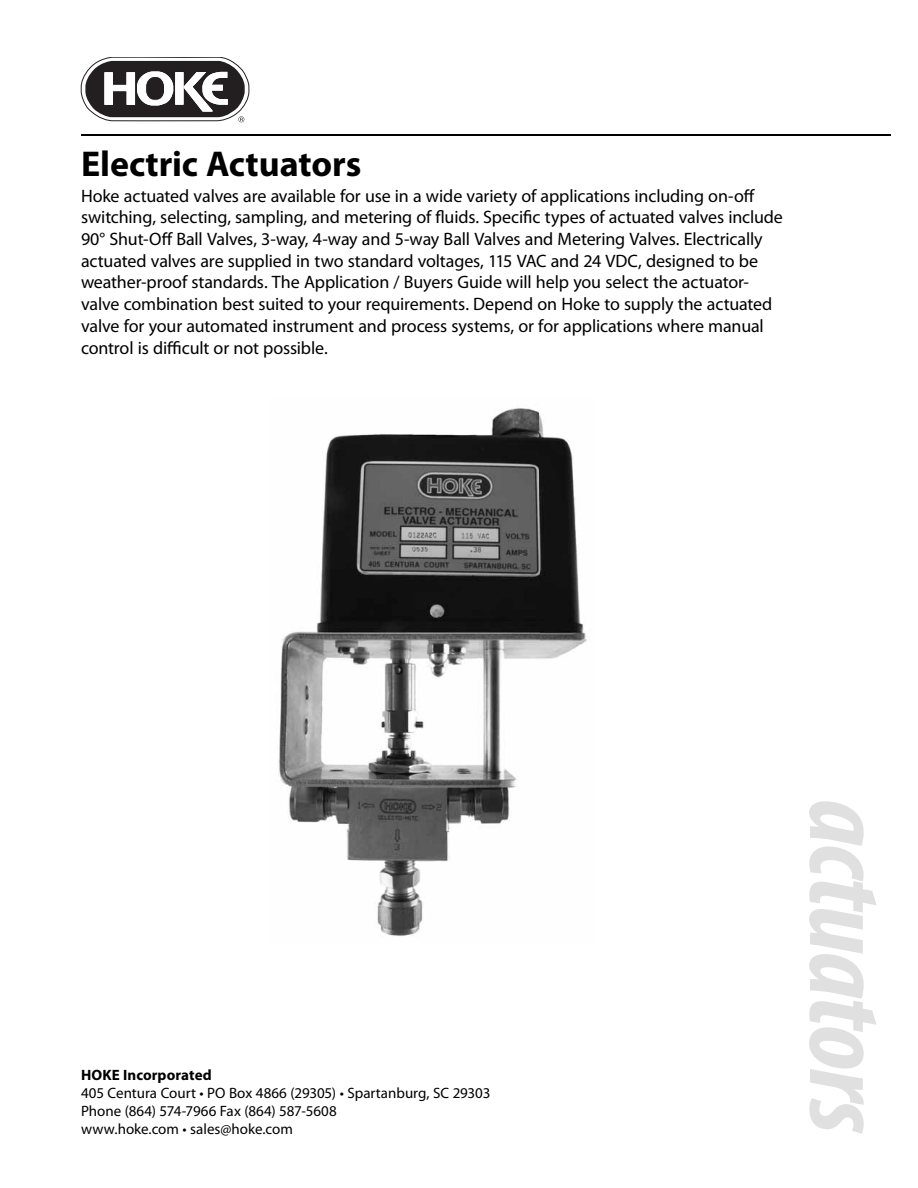
<style>
.page{position:relative;width:918px;height:1188px;background:#fff}
.page>*{position:absolute;margin:0;border:0;box-sizing:border-box;transform-origin:0 0}
.t1{font:italic 700 condensed 108px "Myriad Pro";letter-spacing:-.015em;color:#e0e0e0}
.t2{font:700 36px "Myriad Pro";letter-spacing:-.005em;color:#000}
.t3{font:18px/21.8px "Myriad Pro";letter-spacing:-.01em;color:#000}
.t4{font:15px/18.1px "Myriad Pro";color:#000}
.t5{font:700 15px "Myriad Pro";letter-spacing:.01em;color:#000}
</style>
<div class="page">
<svg style="left:81px;top:57px;width:168px;height:65px"></svg>
<img style="left:278px;top:408px;width:309px;height:528px">
<hr style="left:81px;top:134px;width:810px;height:2px;background:#000">
<h2 class="t2" style="left:81px;top:150px;width:282px">Electric Actuators</h2>
<p class="t3" style="left:81px;top:187px;width:703px">Hoke actuated valves are available for use in a wide variety of applications including on-off switching, selecting, sampling, and metering of fluids. Specific types of actuated valves include 90° Shut-Off Ball Valves, 3-way, 4-way and 5-way Ball Valves and Metering Valves. Electrically actuated valves are supplied in two standard voltages, 115 VAC and 24 VDC, designed to be weather-proof standards. The Application / Buyers Guide will help you select the actuator&shy;valve combination best suited to your requirements. Depend on Hoke to supply the actuated valve for your automated instrument and process systems, or for applications where manual control is difficult or not possible.</p>
<p class="t5" style="left:81px;top:1069px;width:132px">HOKE Incorporated</p>
<p class="t4" style="left:81px;top:1085px;width:411px">405 Centura Court • PO Box 4866 (29305) • Spartanburg, SC 29303<br>Phone (864) 574-7966 Fax (864) 587-5608<br>www.hoke.com • sales@hoke.com</p>
<h1 class="t1" style="left:887px;top:800px;width:337px;rotate:90deg">actuators</h1>
</div>
